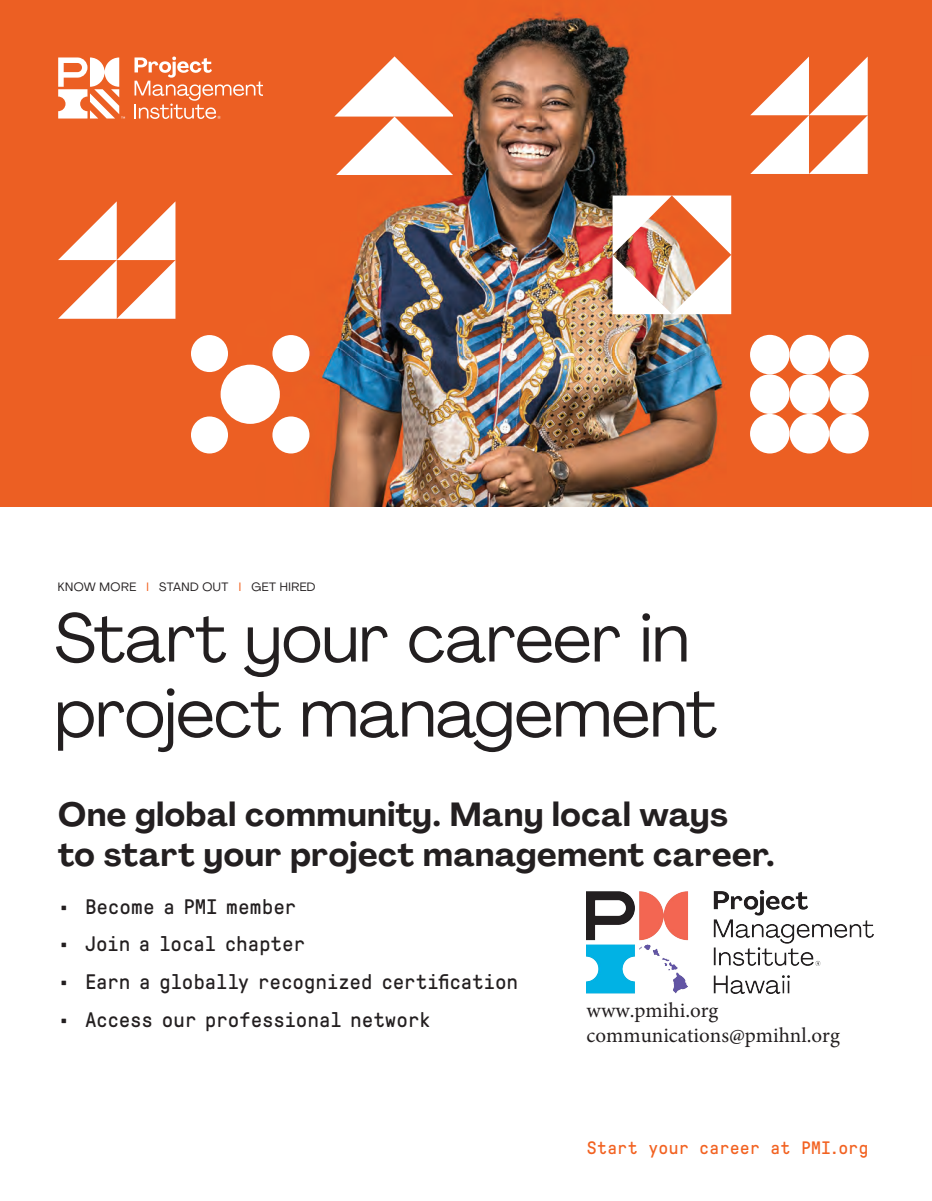
<style>
.page{position:relative;width:932px;height:1201px;background:#fff}
.page>*{position:absolute;margin:0;border:0;box-sizing:border-box;transform-origin:0 0}
.t1{font:67.5px/75px "Agrandir";letter-spacing:-.005em;color:#231f20}
.t2{font:700 33px/40.5px "Agrandir";letter-spacing:.02em;color:#231f20}
.t3{font:21px "GT Pressura Mono";letter-spacing:-.005em;color:#231f20}
.t4{font:21px/25px "Minion Pro";color:#221e1f}
.t5{font:18px "GT Pressura Mono";letter-spacing:.015em;color:#f26221}
.t6{font:12px "Agrandir";letter-spacing:.04em;color:#231f20}
.s1{color:#f26221}
</style>
<div class="page">
<img style="left:0;top:0;width:931px;height:506px">
<svg style="left:58px;top:57px;width:67px;height:61px"></svg>
<svg style="left:134px;top:57px;width:128px;height:62px;background:#ef7c4b"></svg>
<svg style="left:334px;top:56px;width:119px;height:119px"></svg>
<div style="left:749px;top:335px;width:40px;height:39px;background:#fff;border-radius:50%"></div>
<div style="left:789px;top:335px;width:39px;height:39px;background:#fff;border-radius:50%"></div>
<div style="left:828px;top:335px;width:40px;height:39px;background:#fff;border-radius:50%"></div>
<div style="left:749px;top:374px;width:40px;height:40px;background:#fff;border-radius:50%"></div>
<div style="left:789px;top:374px;width:39px;height:40px;background:#fff;border-radius:50%"></div>
<div style="left:828px;top:374px;width:40px;height:40px;background:#fff;border-radius:50%"></div>
<div style="left:749px;top:414px;width:40px;height:39px;background:#fff;border-radius:50%"></div>
<div style="left:789px;top:414px;width:39px;height:39px;background:#fff;border-radius:50%"></div>
<div style="left:828px;top:414px;width:40px;height:39px;background:#fff;border-radius:50%"></div>
<svg style="left:750px;top:57px;width:117px;height:117px"></svg>
<div style="left:220px;top:364px;width:60px;height:60px;background:#fff;border-radius:50%"></div>
<div style="left:272px;top:335px;width:37px;height:37px;background:#fff;border-radius:50%"></div>
<div style="left:191px;top:335px;width:37px;height:37px;background:#fff;border-radius:50%"></div>
<div style="left:272px;top:416px;width:37px;height:37px;background:#fff;border-radius:50%"></div>
<div style="left:191px;top:416px;width:37px;height:37px;background:#fff;border-radius:50%"></div>
<img style="left:612px;top:195px;width:119px;height:119px">
<svg style="left:58px;top:201px;width:117px;height:118px"></svg>
<svg style="left:0;top:0;width:6px;height:4px"></svg>
<img style="left:586px;top:890px;width:287px;height:103px">
<p class="t6" style="left:58px;top:579px;width:259px">KNOW MORE <span class="s1">I</span> STAND OUT <span class="s1">I</span> GET HIRED</p>
<h1 class="t1" style="left:55px;top:599px;width:663px">Start your career in project management</h1>
<h2 class="t2" style="left:58px;top:794px;width:717px">One global community. Many local ways<br>to start your project management career.</h2>
<p class="t3" style="left:58px;top:895px;width:239px">• Become a PMI member</p>
<p class="t3" style="left:58px;top:932px;width:248px">• Join a local chapter</p>
<p class="t3" style="left:58px;top:970px;width:461px">• Earn a globally recognized certification</p>
<p class="t3" style="left:58px;top:1008px;width:374px">• Access our professional network</p>
<p class="t4" style="left:586px;top:997px;width:255px">www.pmihi.org communications@pmihnl.org</p>
<p class="t5" style="left:586px;top:1138px;width:283px">Start your career at PMI.org</p>
</div>
